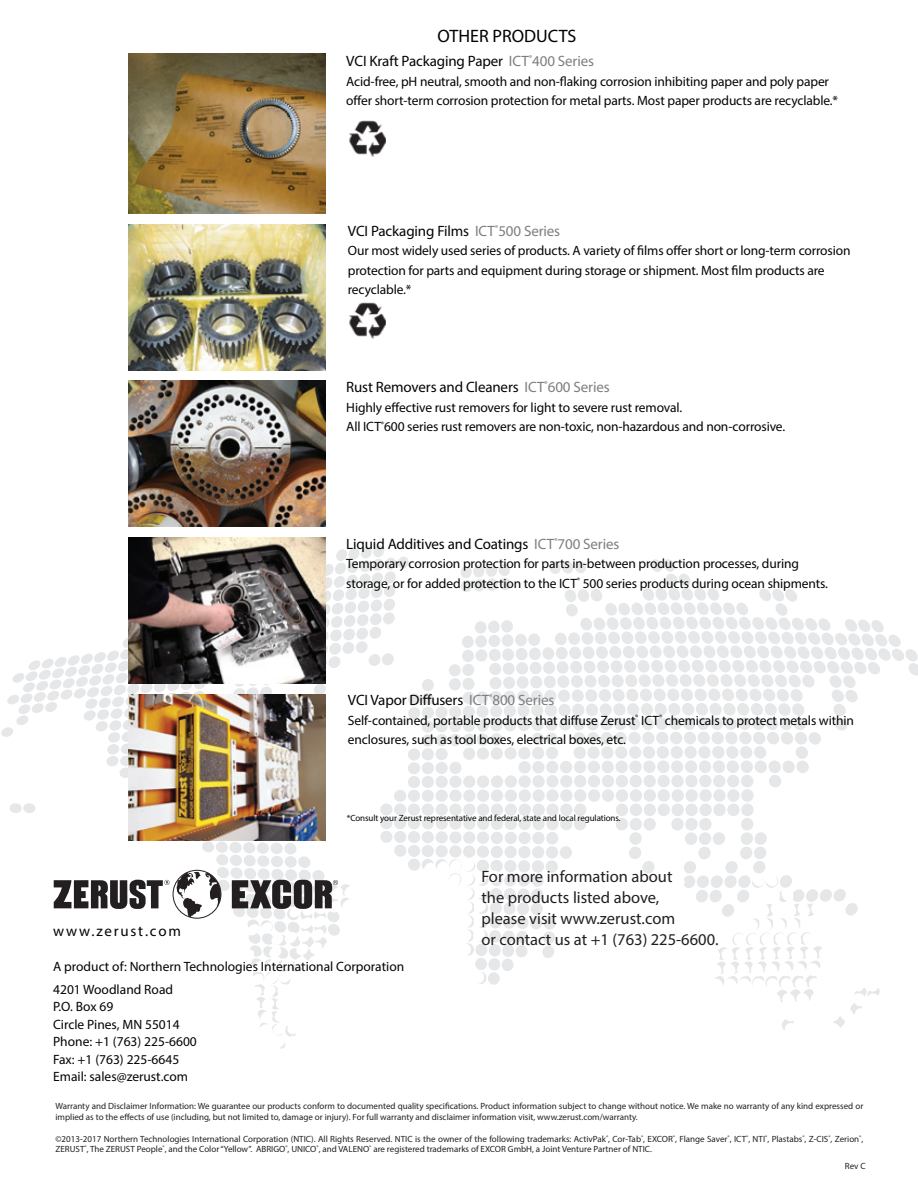
<style>
.page{position:relative;width:918px;height:1188px;background:#fff}
.page>*{position:absolute;margin:0;border:0;box-sizing:border-box;transform-origin:0 0}
.t1{font:18px "Myriad Pro";color:#000}
.t2{font:16.5px/21px "Myriad Pro";color:#231f20}
.t3{font:15px "Myriad Pro";letter-spacing:-.01em;color:#040503}
.t4{font:15px "Myriad Pro";letter-spacing:.12em;color:#040503}
.t5{font:13.5px/19.5px "Myriad Pro";letter-spacing:-.01em;color:#040503}
.t6{font:9px/10.8px "Myriad Pro";color:#231f20}
.t7{font:9px "Myriad Pro";letter-spacing:-.01em;color:#040503}
.s1{color:#7c7e81}
</style>
<div class="page">
<svg style="left:1px;top:545px;width:917px;height:364px"></svg>
<svg style="left:74px;top:858px;width:844px;height:191px"></svg>
<img style="left:349px;top:120px;width:36px;height:36px">
<img style="left:349px;top:302px;width:36px;height:36px">
<img style="left:129px;top:54px;width:197px;height:160px">
<img style="left:129px;top:224px;width:197px;height:146px">
<img style="left:129px;top:381px;width:197px;height:146px">
<img style="left:129px;top:537px;width:197px;height:147px">
<img style="left:129px;top:694px;width:197px;height:146px">
<svg style="left:54px;top:880px;width:116px;height:29px"></svg>
<svg style="left:232px;top:880px;width:106px;height:29px;background:#666364"></svg>
<svg style="left:177px;top:872px;width:44px;height:45px"></svg>
<div style="left:173px;top:870px;width:48px;height:49px;border:1px solid #231f20;border-radius:50%"></div>
<h1 class="t1" style="left:438px;top:24px;width:140px">OTHER PRODUCTS</h1>
<p class="t3" style="left:346px;top:52px;width:249px">VCI Kraft Packaging Paper <span class="s1">ICT</span><sup>®</sup><span class="s1">400 Series</span></p>
<p class="t5" style="left:346px;top:71px;width:493px">Acid-free, pH neutral, smooth and non-flaking corrosion inhibiting paper and poly paper offer short-term corrosion protection for metal parts. Most paper products are recyclable.*</p>
<p class="t3" style="left:348px;top:221px;width:214px">VCI Packaging Films <span class="s1">ICT</span><sup>®</sup><span class="s1">500 Series</span></p>
<p class="t5" style="left:348px;top:241px;width:504px">Our most widely used series of products. A variety of films offer short or long-term corrosion protection for parts and equipment during storage or shipment. Most film products are recyclable.*</p>
<p class="t3" style="left:346px;top:378px;width:265px">Rust Removers and Cleaners <span class="s1">ICT</span><sup>®</sup><span class="s1">600 Series</span></p>
<p class="t5" style="left:346px;top:397px;width:440px">Highly effective rust removers for light to severe rust removal.<br>All ICT<sup>®</sup>600 series rust removers are non-toxic, non-hazardous and non-corrosive.</p>
<p class="t3" style="left:346px;top:534px;width:275px">Liquid Additives and Coatings <span class="s1">ICT</span><sup>®</sup><span class="s1">700 Series</span></p>
<p class="t5" style="left:346px;top:554px;width:483px">Temporary corrosion protection for parts in-between production processes, during storage, or for added protection to the ICT<sup>®</sup> 500 series products during ocean shipments.</p>
<p class="t3" style="left:348px;top:691px;width:208px">VCI Vapor Diffusers <span class="s1">ICT</span><sup>®</sup><span class="s1">800 Series</span></p>
<p class="t5" style="left:348px;top:710px;width:508px">Self-contained, portable products that diffuse Zerust<sup>®</sup> ICT<sup>®</sup> chemicals to protect metals within enclosures, such as tool boxes, electrical boxes, etc.</p>
<p class="t7" style="left:347px;top:813px;width:276px">*Consult your Zerust representative and federal, state and local regulations.</p>
<p class="t4" style="left:53px;top:922px;width:129px">www.zerust.com</p>
<p class="t5" style="left:53px;top:955px;width:353px;line-height:22.5px">A product of: Northern Technologies International Corporation<br>4201 Woodland Road</p>
<p class="t5" style="left:53px;top:998px;width:145px;line-height:17.5px">P.O. Box 69<br>Circle Pines, MN 55014<br>Phone: +1 (763) 225-6600<br>Fax: +1 (763) 225-6645<br>Email: sales@zerust.com</p>
<p class="t2" style="left:481px;top:865px;width:239px">For more information about<br>the products listed above,<br>please visit www.zerust.com<br>or contact us at +1 (763) 225-6600.</p>
<p class="t6" style="left:55px;top:1101px;width:809px">Warranty and Disclaimer Information: We guarantee our products conform to documented quality specifications. Product information subject to change without notice. We make no warranty of any kind expressed or implied as to the effects of use (including, but not limited to, damage or injury). For full warranty and disclaimer information visit, www.zerust.com/warranty.</p>
<p class="t6" style="left:55px;top:1133px;width:809px">©2013-2017 Northern Technologies International Corporation (NTIC). All Rights Reserved. NTIC is the owner of the following trademarks: ActivPak<sup>®</sup>, Cor-Tab<sup>®</sup>, EXCOR<sup>®</sup>, Flange Saver<sup>®</sup>, ICT<sup>®</sup>, NTI<sup>®</sup>, Plastabs<sup>®</sup>, Z-CIS<sup>®</sup>, Zerion<sup>®</sup>,<br>ZERUST<sup>®</sup>, The ZERUST People<sup>®</sup>, and the Color “Yellow”. ABRIGO<sup>®</sup>, UNICO<sup>®</sup>, and VALENO<sup>®</sup> are registered trademarks of EXCOR GmbH, a Joint Venture Partner of NTIC.</p>
<p class="t6" style="left:845px;top:1160px;width:22px">Rev C</p>
</div>
